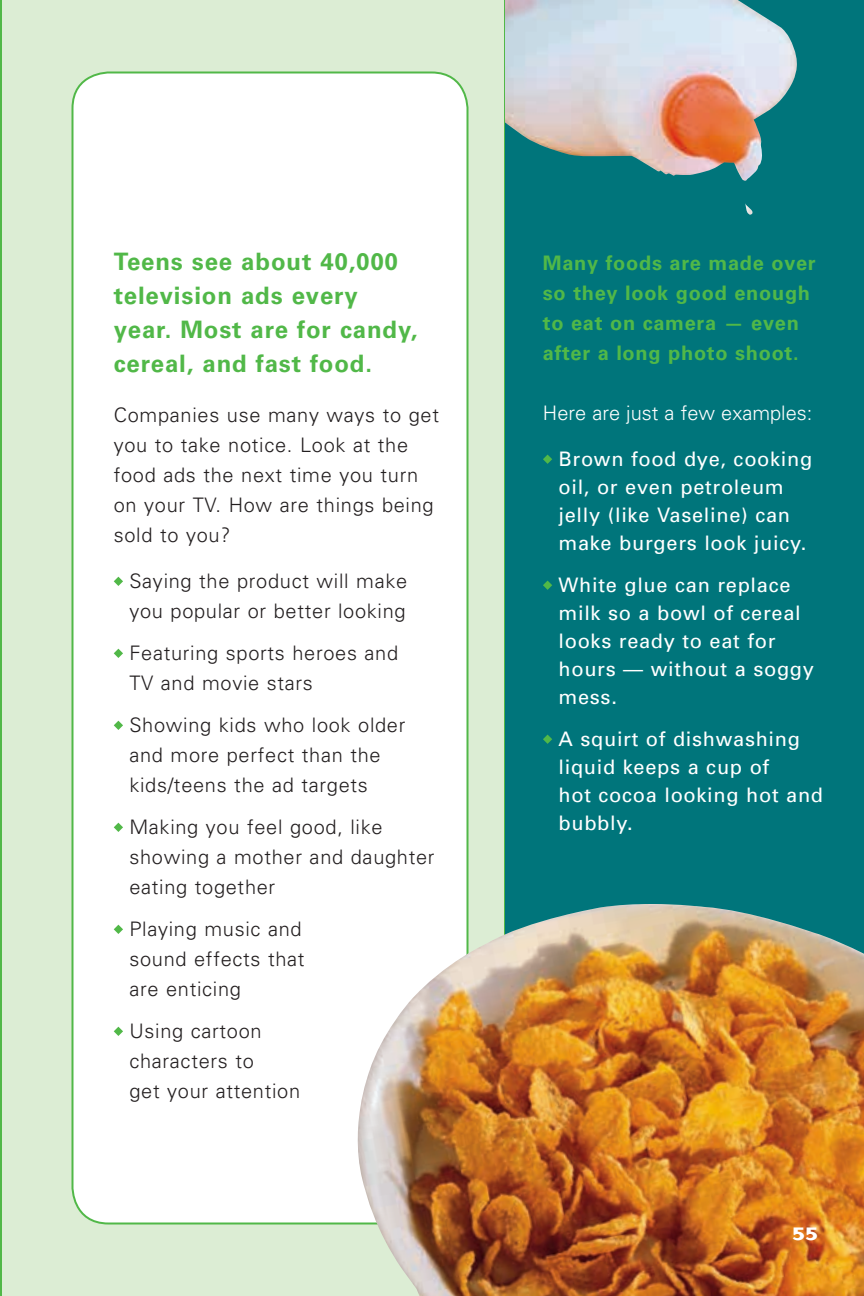
<style>
.page{position:relative;width:864px;height:1296px;background:#fff}
.page>*{position:absolute;margin:0;border:0;box-sizing:border-box;transform-origin:0 0}
.t1{font:700 24px/34px "Univers";letter-spacing:.035em;color:#51b848}
.t2{font:300 20px/30px "Univers";letter-spacing:.035em;color:#231f20}
.t3{font:20px/28px "Univers";letter-spacing:.035em;color:#fff}
.t4{font:700 20px/30px "Univers";letter-spacing:.035em;color:#51b848}
.t5{font:300 20px "Univers";color:#fff}
.t6{font:700 20px "Dogma";color:#fff}
</style>
<div class="page">
<div style="left:1px;top:0;width:863px;height:1296px;background:#dcedd4"></div>
<svg style="left:504px;top:0;width:360px;height:904px;background:#1e8183"></svg>
<div style="left:72px;top:72px;width:396px;height:1152px;background:#fff;border-radius:36px"></div>
<svg style="left:114px;top:577px;width:9px;height:9px"></svg>
<svg style="left:114px;top:649px;width:9px;height:9px"></svg>
<svg style="left:114px;top:721px;width:9px;height:9px"></svg>
<svg style="left:114px;top:823px;width:9px;height:9px"></svg>
<svg style="left:114px;top:925px;width:9px;height:9px"></svg>
<svg style="left:114px;top:1027px;width:9px;height:9px"></svg>
<hr style="left:0;top:0;width:2px;height:1296px;background:#51b848">
<svg style="left:543px;top:455px;width:9px;height:9px"></svg>
<svg style="left:543px;top:581px;width:9px;height:9px"></svg>
<svg style="left:543px;top:735px;width:9px;height:9px"></svg>
<img style="left:346px;top:904px;width:518px;height:392px">
<p class="t1" style="left:114px;top:245px;width:305px">Teens see about 40,000 television ads every year. Most are for candy, cereal, and fast food.</p>
<p class="t2" style="left:114px;top:400px;width:327px">Companies use many ways to get you to take notice. Look at the food ads the next time you turn on your TV. How are things being sold to you?</p>
<p class="t2" style="left:129px;top:566px;width:279px">Saying the product will make you popular or better looking</p>
<p class="t2" style="left:129px;top:638px;width:270px">Featuring sports heroes and<br>TV and movie stars</p>
<p class="t2" style="left:129px;top:710px;width:278px">Showing kids who look older and more perfect than the kids/teens the ad targets</p>
<p class="t2" style="left:129px;top:812px;width:307px">Making you feel good, like showing a mother and daughter eating together</p>
<p class="t2" style="left:129px;top:914px;width:177px">Playing music and sound effects that are enticing</p>
<p class="t2" style="left:129px;top:1016px;width:172px">Using cartoon characters to<br>get your attention</p>
<p class="t4" style="left:543px;top:248px;width:274px">Many foods are made over so they look good enough to eat on camera — even after a long photo shoot.</p>
<p class="t5" style="left:543px;top:401px;width:271px">Here are just a few examples:</p>
<p class="t3" style="left:559px;top:445px;width:255px">Brown food dye, cooking oil, or even petroleum jelly (like Vaseline) can make burgers look juicy.</p>
<p class="t3" style="left:559px;top:571px;width:257px">White glue can replace milk so a bowl of cereal looks ready to eat for hours — without a soggy mess.</p>
<p class="t3" style="left:559px;top:725px;width:266px">A squirt of dishwashing liquid keeps a cup of<br>hot cocoa looking hot and bubbly.</p>
<p class="t6" style="left:792px;top:1219px;width:28px">55</p>
</div>
